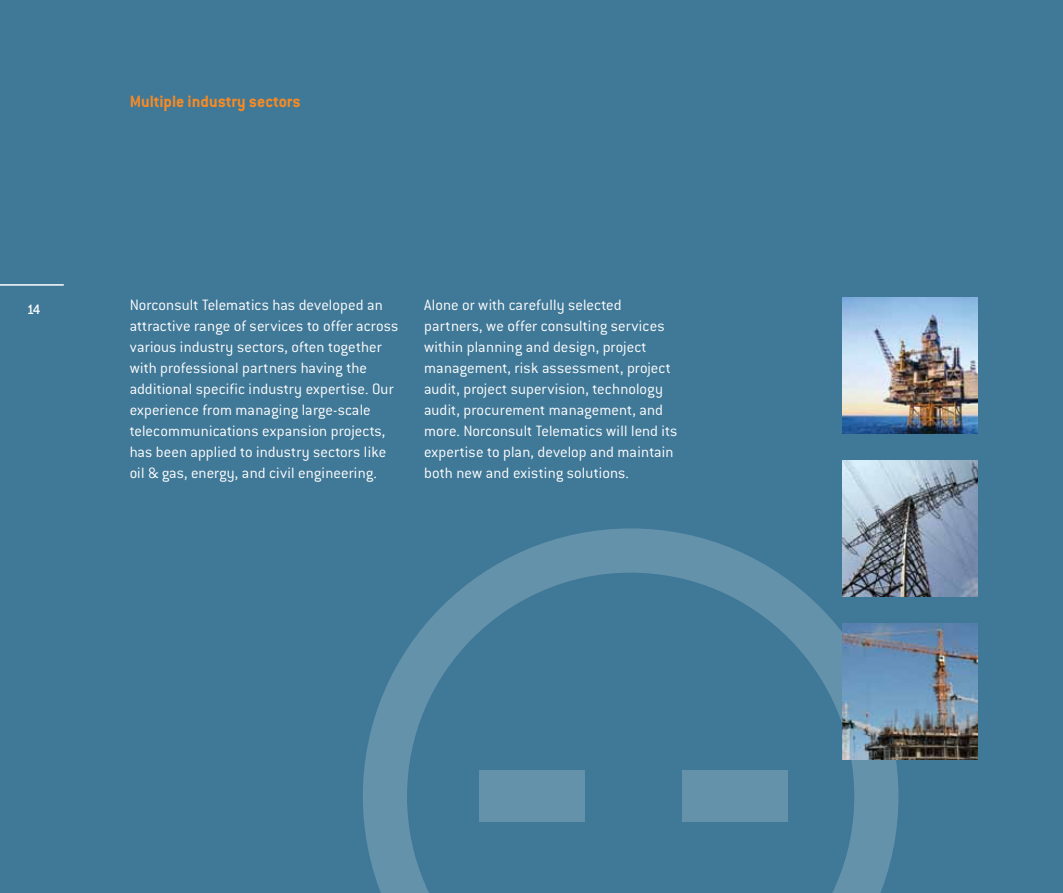
<style>
.page{position:relative;width:1063px;height:893px;background:#407897}
.page>*{position:absolute;margin:0;border:0;box-sizing:border-box;transform-origin:0 0}
.t1{font:700 18px "Conduit ITC";color:#f68b25}
.t2{font:300 16.5px/21px "Conduit ITC";letter-spacing:.005em;color:#fff}
.t3{font:500 15px "Conduit ITC";color:#fff}
</style>
<div class="page">
<hr style="left:0;top:284px;width:64px;height:2px;background:#fff">
<svg style="left:363px;top:528px;width:535px;height:365px"></svg>
<div style="left:682px;top:770px;width:106px;height:52px;background:#6592ab"></div>
<div style="left:479px;top:770px;width:106px;height:52px;background:#6592ab"></div>
<img style="left:842px;top:298px;width:136px;height:135px">
<img style="left:842px;top:461px;width:136px;height:135px">
<img style="left:842px;top:624px;width:136px;height:135px">
<p class="t1" style="left:130px;top:91px;width:172px">Multiple industry sectors</p>
<p class="t3" style="left:27px;top:301px;width:15px">14</p>
<p class="t2" style="left:130px;top:295px;width:270px">Norconsult Telematics has developed an attractive range of services to offer across various industry sectors, often together with professional partners having the additional specific industry expertise. Our experience from managing large-scale telecommunications expansion projects, has been applied to industry sectors like oil &amp; gas, energy, and civil engineering.</p>
<p class="t2" style="left:424px;top:295px;width:255px">Alone or with carefully selected partners, we offer consulting services within planning and design, project management, risk assessment, project audit, project supervision, technology audit, procurement management, and more. Norconsult Telematics will lend its expertise to plan, develop and maintain both new and existing solutions.</p>
</div>
